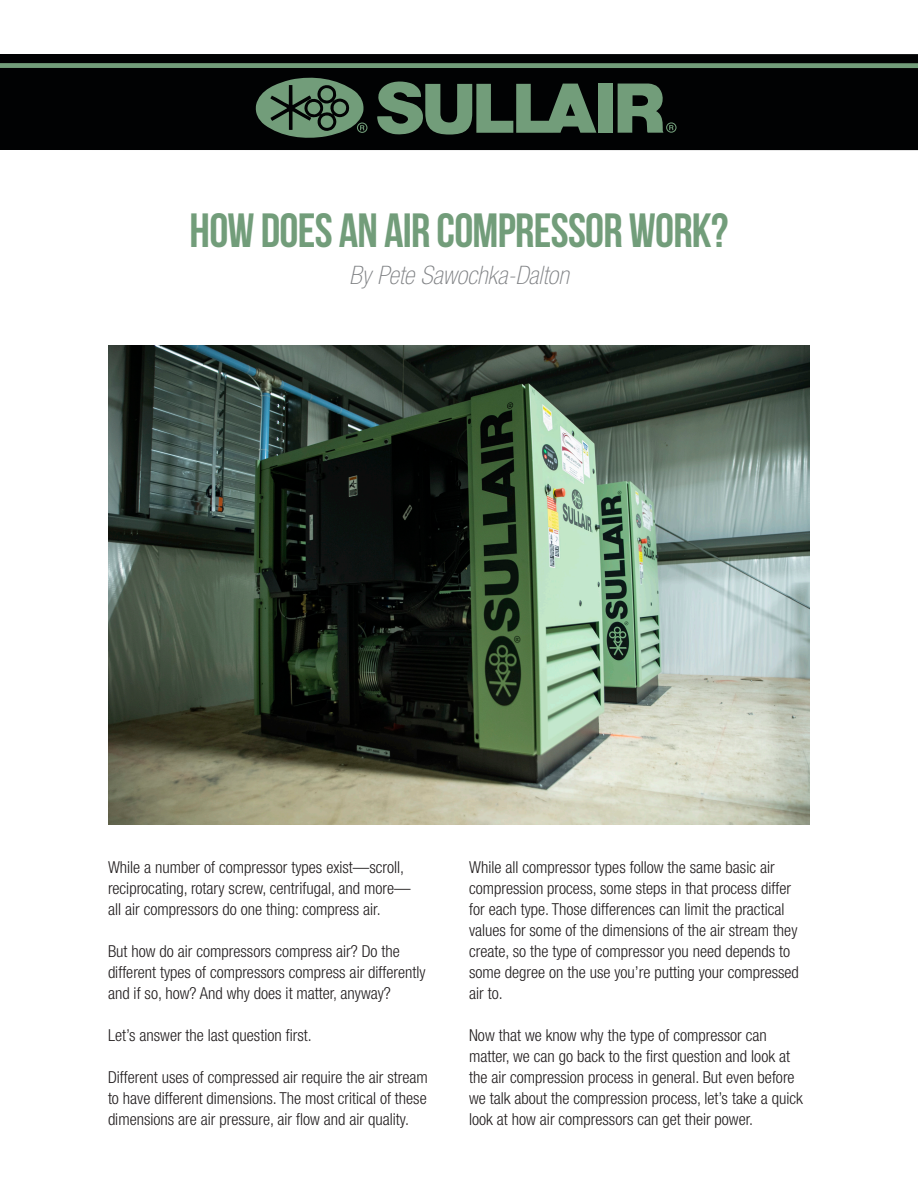
<style>
.page{position:relative;width:918px;height:1188px;background:#fff}
.page>*{position:absolute;margin:0;border:0;box-sizing:border-box;transform-origin:0 0}
.t1{font:700 48px "Bebas Neue";letter-spacing:-.015em;color:#729d7a}
.t2{font:italic 100 condensed 25.5px "Helvetica Neue LT Std";color:#808285}
.Body_Copy{font:300 condensed 16.5px/21px "Helvetica Neue LT Std";color:#231f20}
</style>
<div class="page">
<div style="left:0;top:63px;width:918px;height:5px;background:#729d7a"></div>
<div style="left:0;top:68px;width:918px;height:82px;background:#010203"></div>
<div style="left:0;top:54px;width:918px;height:9px;background:#010203"></div>
<svg style="left:618px;top:84px;width:59px;height:49px"></svg>
<svg style="left:377px;top:81px;width:219px;height:54px"></svg>
<svg style="left:255px;top:77px;width:112px;height:61px"></svg>
<div style="left:598px;top:84px;width:15px;height:49px;background:#729d7a"></div>
<img style="left:108px;top:345px;width:702px;height:479px">
<p class="t1" style="left:190px;top:204px;width:540px">HOW DOES AN AIR COMPRESSOR WORK?</p>
<p class="t2" style="left:349px;top:261px;width:221px">By Pete Sawochka-Dalton</p>
<p class="Body_Copy" style="left:108px;top:856px;width:304px">While a number of compressor types exist—scroll, reciprocating, rotary screw, centrifugal, and more— all air compressors do one thing: compress air.</p>
<p class="Body_Copy" style="left:108px;top:940px;width:319px">But how do air compressors compress air? Do the different types of compressors compress air differently and if so, how? And why does it matter, anyway?</p>
<p class="Body_Copy" style="left:108px;top:1024px;width:205px">Let’s answer the last question first.</p>
<p class="Body_Copy" style="left:108px;top:1066px;width:321px;text-align:justify">Different uses of compressed air require the air stream to have different dimensions. The most critical of these dimensions are air pressure, air flow and air quality.</p>
<p class="Body_Copy" style="left:469px;top:856px;width:331px">While all compressor types follow the same basic air compression process, some steps in that process differ for each type. Those differences can limit the practical values for some of the dimensions of the air stream they create, so the type of compressor you need depends to some degree on the use you’re putting your compressed air to.</p>
<p class="Body_Copy" style="left:469px;top:1024px;width:335px">Now that we know why the type of compressor can matter, we can go back to the first question and look at the air compression process in general. But even before we talk about the compression process, let’s take a quick look at how air compressors can get their power.</p>
</div>
